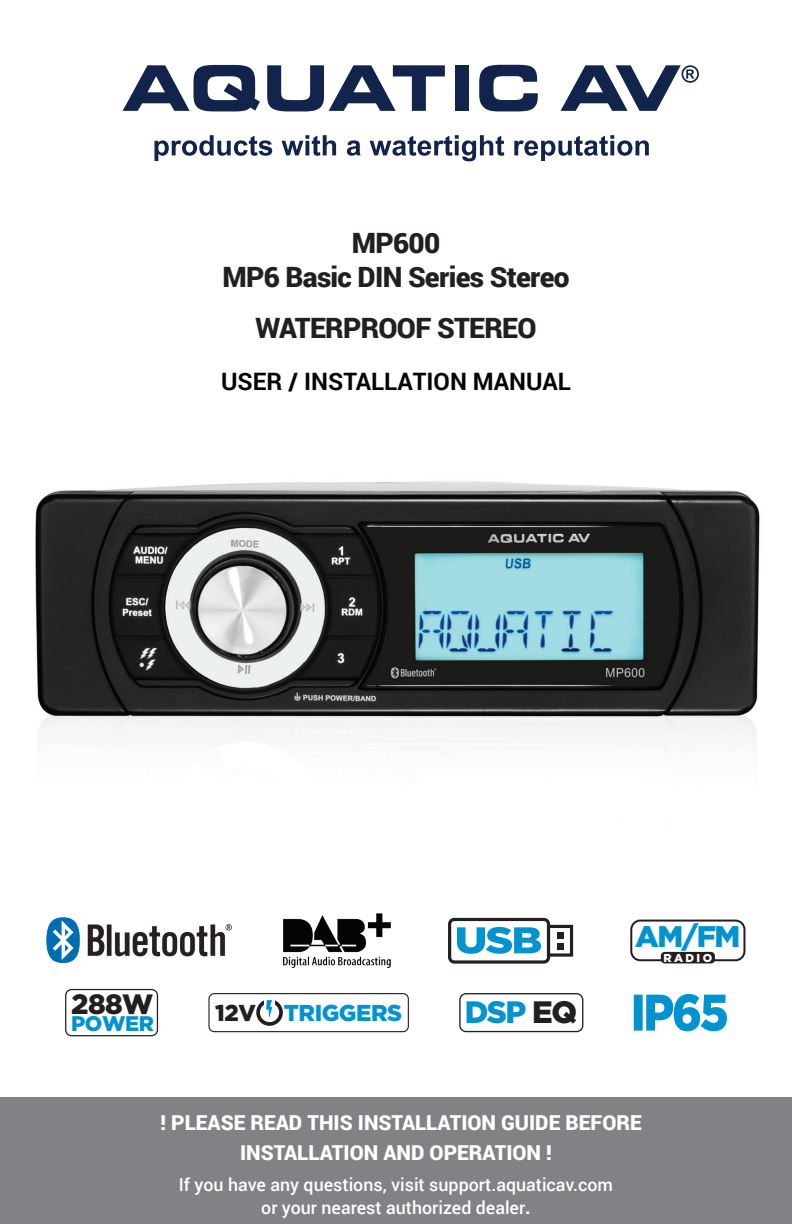
<style>
.page{position:relative;width:792px;height:1224px;background:#fff}
.page>*{position:absolute;margin:0;border:0;box-sizing:border-box;transform-origin:0 0}
.t1{font:900 31px "Gotham";color:#0093d0}
.t2{font:900 29.8px "Gotham";color:#0093d0}
.t3{font:900 28px/33.6px "Roboto";letter-spacing:-.025em;color:#231f20;text-align:center}
.t4{font:900 28px "Gotham";color:#231f20}
.t5{font:700 24px "Roboto";color:#040503}
.t6{font:900 23px "Gotham";letter-spacing:-.02em;color:#0093d0}
.t7{font:900 21.2px "Gotham";letter-spacing:-.02em;color:#0093d0}
.t8{font:900 20.6px/30.4px "Roboto";color:#fff;text-align:center}
.t9{font:500 17.8px/23px "Roboto";color:#fff;text-align:center}
.t10{font:900 11.4px "Gotham";letter-spacing:.2em;color:#fff}
.s1{color:#231f20}
.s2{font-weight:900}
</style>
<div class="page">
<img style="left:35px;top:481px;width:725px;height:267px">
<div style="left:0;top:1098px;width:792px;height:126px;background:#808285"></div>
<svg style="left:155px;top:135px;width:117px;height:26px"></svg>
<svg style="left:282px;top:135px;width:54px;height:21px"></svg>
<svg style="left:347px;top:140px;width:14px;height:16px"></svg>
<svg style="left:370px;top:135px;width:134px;height:26px"></svg>
<svg style="left:514px;top:135px;width:135px;height:26px"></svg>
<svg style="left:123px;top:65px;width:137px;height:47px"></svg>
<svg style="left:267px;top:65px;width:178px;height:47px"></svg>
<div style="left:455px;top:65px;width:14px;height:46px;background:#12244b"></div>
<svg style="left:479px;top:65px;width:59px;height:47px"></svg>
<svg style="left:561px;top:65px;width:138px;height:46px"></svg>
<div style="left:448px;top:918px;width:102px;height:46px;border:3px solid #231f20;border-radius:5px"></div>
<div style="left:547px;top:925px;width:26px;height:32px;border:3px solid #231f20"></div>
<svg style="left:558px;top:932px;width:6px;height:6px"></svg>
<svg style="left:558px;top:944px;width:6px;height:6px"></svg>
<svg style="left:457px;top:927px;width:84px;height:27px"></svg>
<img style="left:46px;top:917px;width:186px;height:47px">
<img style="left:283px;top:913px;width:107px;height:54px">
<div style="left:630px;top:920px;width:115px;height:41px;border:2px solid #231f20;border-radius:9px"></div>
<div style="left:661px;top:952px;width:54px;height:11px;background:#231f20;border-radius:4px"></div>
<div style="left:65px;top:989px;width:93px;height:47px;border:1px solid #231f20;border-radius:6px"></div>
<svg style="left:256px;top:999px;width:27px;height:27px"></svg>
<div style="left:264px;top:996px;width:10px;height:13px;background:#fff"></div>
<div style="left:260px;top:1003px;width:19px;height:19px;background:#fff;border-radius:50%"></div>
<svg style="left:266px;top:1000px;width:6px;height:19px"></svg>
<div style="left:208px;top:993px;width:201px;height:39px;border:1px solid #231f20;border-radius:5px"></div>
<svg style="left:634px;top:994px;width:93px;height:37px"></svg>
<div style="left:459px;top:993px;width:124px;height:39px;border:1px solid #231f20;border-radius:6px"></div>
<h3 class="t3" style="left:223px;top:225px;width:349px">MP600<br>MP6 Basic DIN Series Stereo</h3>
<h3 class="t3" style="left:256px;top:310px;width:282px">WATERPROOF STEREO</h3>
<h3 class="t5" style="left:221px;top:364px;width:351px">USER / INSTALLATION MANUAL</h3>
<h3 class="t4" style="left:71px;top:987px;width:84px">288W</h3>
<p class="t7" style="left:71px;top:1012px;width:84px">POWER</p>
<p class="t6" style="left:215px;top:999px;width:188px"><span class="s1">12V</span> TRIGGERS</p>
<h1 class="t1" style="left:465px;top:995px;width:114px">DSP <span class="s1">EQ</span></h1>
<h2 class="t2" style="left:635px;top:919px;width:107px">AM/FM</h2>
<p class="t10" style="left:664px;top:951px;width:50px">RADIO</p>
<p class="t8" style="left:160px;top:1106px;width:483px">! PLEASE READ THIS INSTALLATION GUIDE BEFORE<br>INSTALLATION AND OPERATION !</p>
<p class="t9" style="left:179px;top:1172px;width:436px">If you have any questions, visit support.aquaticav.com or your nearest authorized dealer<span class="s2">.</span></p>
</div>
